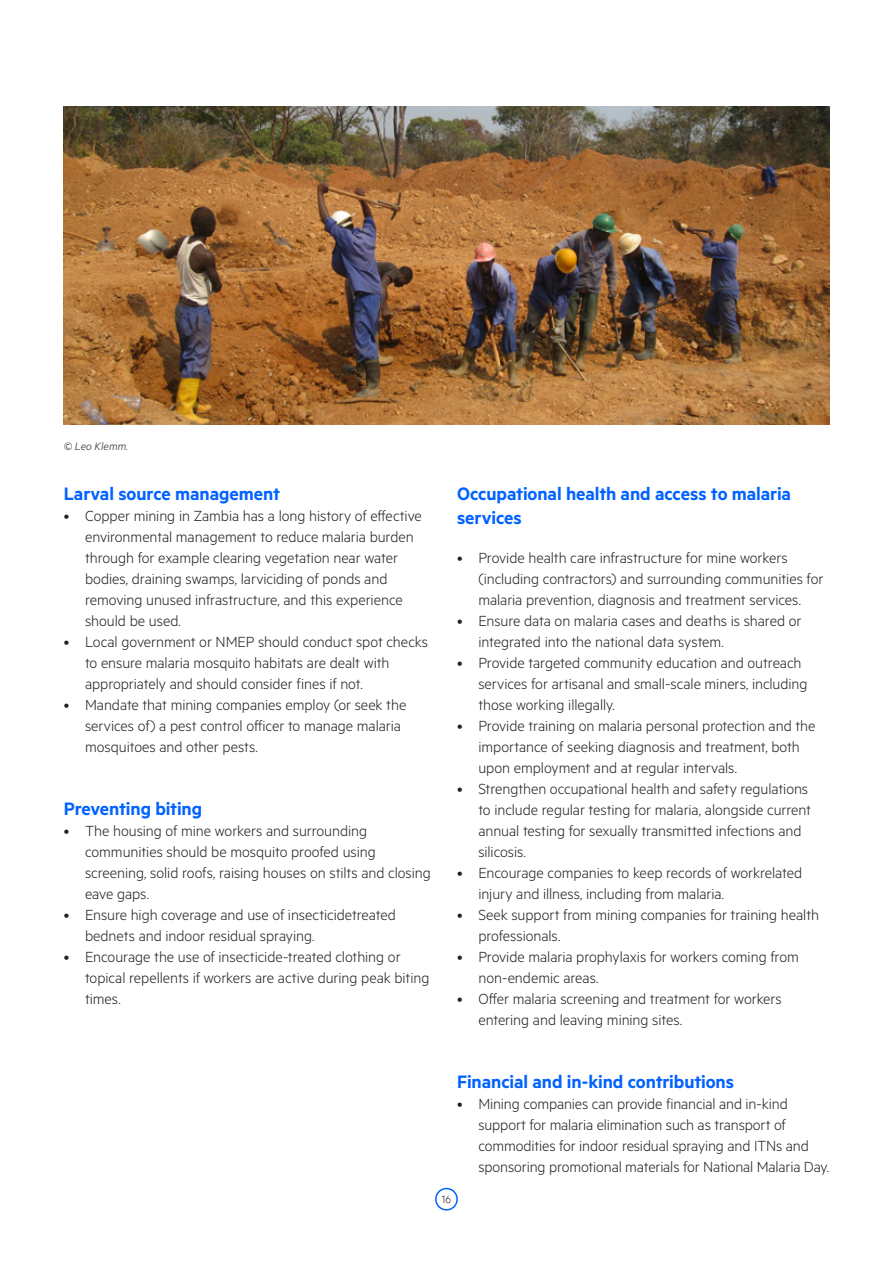
<style>
.page{position:relative;width:893px;height:1263px;background:#fff}
.page>*{position:absolute;margin:0;border:0;box-sizing:border-box;transform-origin:0 0}
.Underrubrik_lille{font:600 20.25px/24px "Metric";letter-spacing:-.005em;color:#0262ff}
.t1{font:300 16.5px/21px "Metric";letter-spacing:-.005em;color:#231f20}
.Figurtekst{font:italic 300 12px "Metric";letter-spacing:.01em;color:#231f20}
.t2{font:300 12px "Metric";color:#231f20}
</style>
<div class="page">
<div style="left:435px;top:1188px;width:23px;height:22px;border:2px solid #0262ff;border-radius:50%"></div>
<img style="left:64px;top:106px;width:765px;height:319px">
<p class="Figurtekst" style="left:64px;top:439px;width:66px">© Leo Klemm.</p>
<p class="Underrubrik_lille" style="left:64px;top:481px;width:218px">Larval source management</p>
<p class="t1" style="left:85px;top:505px;width:338px;text-indent:-21px">• Copper mining in Zambia has a long history of effective environmental management to reduce malaria burden through for example clearing vegetation near water bodies, draining swamps, larviciding of ponds and removing unused infrastructure, and this experience should be used.</p>
<p class="t1" style="left:85px;top:631px;width:345px;text-indent:-21px">• Local government or NMEP should conduct spot checks to ensure malaria mosquito habitats are dealt with appropriately and should consider fines if not.</p>
<p class="t1" style="left:85px;top:694px;width:323px;text-indent:-21px">• Mandate that mining companies employ (or seek the services of) a pest control officer to manage malaria mosquitoes and other pests.</p>
<p class="Underrubrik_lille" style="left:64px;top:796px;width:140px">Preventing biting</p>
<p class="t1" style="left:85px;top:820px;width:347px;text-indent:-21px">• The housing of mine workers and surrounding communities should be mosquito proofed using screening, solid roofs, raising houses on stilts and closing eave gaps.</p>
<p class="t1" style="left:85px;top:904px;width:312px;text-indent:-21px">• Ensure high coverage and use of insecticidetreated bednets and indoor residual spraying.</p>
<p class="t1" style="left:85px;top:946px;width:346px;text-indent:-21px">• Encourage the use of insecticide-treated clothing or topical repellents if workers are active during peak biting times.</p>
<p class="Underrubrik_lille" style="left:457px;top:481px;width:335px">Occupational health and access to malaria services</p>
<p class="t1" style="left:478px;top:547px;width:347px;text-indent:-21px">• Provide health care infrastructure for mine workers (including contractors) and surrounding communities for malaria prevention, diagnosis and treatment services.</p>
<p class="t1" style="left:478px;top:610px;width:325px;text-indent:-21px">• Ensure data on malaria cases and deaths is shared or integrated into the national data system.</p>
<p class="t1" style="left:478px;top:652px;width:331px;text-indent:-21px">• Provide targeted community education and outreach services for artisanal and small-scale miners, including those working illegally.</p>
<p class="t1" style="left:478px;top:715px;width:339px;text-indent:-21px">• Provide training on malaria personal protection and the importance of seeking diagnosis and treatment, both upon employment and at regular intervals.</p>
<p class="t1" style="left:478px;top:778px;width:334px;text-indent:-21px">• Strengthen occupational health and safety regulations to include regular testing for malaria, alongside current annual testing for sexually transmitted infections and silicosis.</p>
<p class="t1" style="left:478px;top:862px;width:326px;text-indent:-21px">• Encourage companies to keep records of workrelated injury and illness, including from malaria.</p>
<p class="t1" style="left:478px;top:904px;width:342px;text-indent:-21px">• Seek support from mining companies for training health professionals.</p>
<p class="t1" style="left:478px;top:946px;width:322px;text-indent:-21px">• Provide malaria prophylaxis for workers coming from non-endemic areas.</p>
<p class="t1" style="left:478px;top:988px;width:305px;text-indent:-21px">• Offer malaria screening and treatment for workers entering and leaving mining sites.</p>
<p class="Underrubrik_lille" style="left:457px;top:1069px;width:278px">Financial and in-kind contributions</p>
<p class="t1" style="left:478px;top:1093px;width:352px;text-indent:-21px">• Mining companies can provide financial and in-kind support for malaria elimination such as transport of commodities for indoor residual spraying and ITNs and sponsoring promotional materials for National Malaria Day.</p>
<p class="t2" style="left:442px;top:1192px;width:11px">16</p>
</div>
